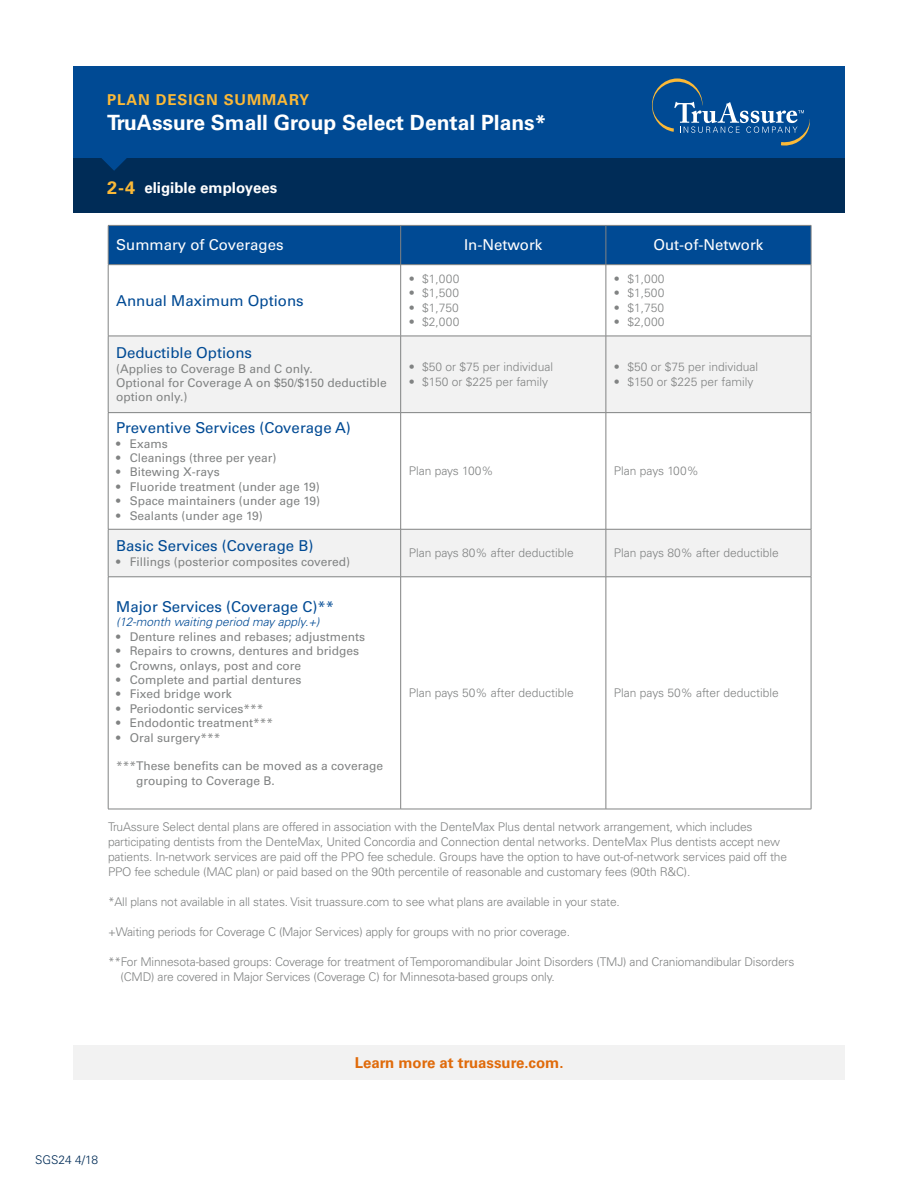
<style>
.page{position:relative;width:918px;height:1188px;background:#fff}
.page>*{position:absolute;margin:0;border:0;box-sizing:border-box;transform-origin:0 0}
.t1{font:700 21px "Univers LT Std";color:#fff}
.t2{font:15px "Univers LT Std";color:#004a94}
.t3{font:15px "Univers LT Std";color:#fff}
.t4{font:700 15px "Univers LT Std";color:#e06b0b}
.t5{font:700 15px "Univers LT Std";color:#fff}
.t6{font:700 15px "Univers LT Std";letter-spacing:.06em;color:#fbb937}
.t7{font:300 12px/15px "Univers LT Std";letter-spacing:-.015em;color:#818383}
.t8{font:12px/14.4px "Univers LT Std";color:#818383}
.t9{font:italic 300 12px "Univers LT Std";color:#004a94}
.t10{font:300 12px "Univers LT Std";color:#002c57}
.s1{font-size:18px;color:#fbb937}
</style>
<div class="page">
<div style="left:109px;top:226px;width:702px;height:38px;background:#004a94"></div>
<svg style="left:109px;top:337px;width:702px;height:240px;fill:#f2f2f2"></svg>
<hr style="left:108px;top:225px;width:293px;height:1px;background:#818383">
<hr style="left:108px;top:226px;width:1px;height:38px;background:#818383">
<hr style="left:401px;top:225px;width:205px;height:1px;background:#818383">
<hr style="left:400px;top:226px;width:1px;height:38px;background:#818383">
<hr style="left:606px;top:225px;width:205px;height:1px;background:#818383">
<hr style="left:606px;top:226px;width:1px;height:38px;background:#818383">
<hr style="left:811px;top:226px;width:1px;height:38px;background:#818383">
<hr style="left:108px;top:264px;width:293px;height:1px;background:#818383">
<hr style="left:108px;top:265px;width:1px;height:71px;background:#818383">
<hr style="left:401px;top:264px;width:205px;height:1px;background:#818383">
<hr style="left:400px;top:265px;width:1px;height:71px;background:#818383">
<hr style="left:606px;top:264px;width:205px;height:1px;background:#818383">
<hr style="left:606px;top:265px;width:1px;height:71px;background:#818383">
<hr style="left:811px;top:265px;width:1px;height:71px;background:#818383">
<hr style="left:108px;top:336px;width:293px;height:1px;background:#818383">
<hr style="left:108px;top:336px;width:1px;height:76px;background:#818383">
<hr style="left:401px;top:336px;width:205px;height:1px;background:#818383">
<hr style="left:400px;top:336px;width:1px;height:76px;background:#818383">
<hr style="left:606px;top:336px;width:205px;height:1px;background:#818383">
<hr style="left:606px;top:336px;width:1px;height:76px;background:#818383">
<hr style="left:811px;top:336px;width:1px;height:76px;background:#818383">
<hr style="left:108px;top:412px;width:293px;height:1px;background:#818383">
<hr style="left:108px;top:413px;width:1px;height:116px;background:#818383">
<hr style="left:401px;top:412px;width:205px;height:1px;background:#818383">
<hr style="left:400px;top:413px;width:1px;height:116px;background:#818383">
<hr style="left:606px;top:412px;width:205px;height:1px;background:#818383">
<hr style="left:606px;top:413px;width:1px;height:116px;background:#818383">
<hr style="left:811px;top:413px;width:1px;height:116px;background:#818383">
<hr style="left:108px;top:529px;width:293px;height:1px;background:#818383">
<hr style="left:108px;top:529px;width:1px;height:48px;background:#818383">
<hr style="left:401px;top:529px;width:205px;height:1px;background:#818383">
<hr style="left:400px;top:529px;width:1px;height:48px;background:#818383">
<hr style="left:606px;top:529px;width:205px;height:1px;background:#818383">
<hr style="left:606px;top:529px;width:1px;height:48px;background:#818383">
<hr style="left:811px;top:529px;width:1px;height:48px;background:#818383">
<hr style="left:108px;top:577px;width:293px;height:1px;background:#818383">
<hr style="left:108px;top:577px;width:1px;height:232px;background:#818383">
<hr style="left:401px;top:577px;width:205px;height:1px;background:#818383">
<hr style="left:400px;top:577px;width:1px;height:232px;background:#818383">
<hr style="left:606px;top:577px;width:205px;height:1px;background:#818383">
<hr style="left:606px;top:577px;width:1px;height:232px;background:#818383">
<hr style="left:811px;top:577px;width:1px;height:232px;background:#818383">
<hr style="left:108px;top:809px;width:293px;height:1px;background:#818383">
<hr style="left:401px;top:809px;width:205px;height:1px;background:#818383">
<hr style="left:606px;top:809px;width:205px;height:1px;background:#818383">
<div style="left:73px;top:158px;width:772px;height:55px;background:#002c57"></div>
<div style="left:73px;top:66px;width:772px;height:92px;background:#004a94"></div>
<svg style="left:102px;top:158px;width:25px;height:13px"></svg>
<svg style="left:652px;top:78px;width:158px;height:68px"></svg>
<div style="left:73px;top:1045px;width:772px;height:35px;background:#f2f2f2"></div>
<p class="t6" style="left:107px;top:91px;width:204px">PLAN DESIGN SUMMARY</p>
<h1 class="t1" style="left:107px;top:111px;width:441px">TruAssure Small Group Select Dental Plans*</h1>
<p class="t5" style="left:107px;top:179px;width:172px"><span class="s1">2-4</span> eligible employees</p>
<p class="t3" style="left:116px;top:236px;width:169px">Summary of Coverages</p>
<p class="t3" style="left:464px;top:236px;width:80px">In-Network</p>
<p class="t3" style="left:653px;top:236px;width:111px">Out-of-Network</p>
<p class="t2" style="left:116px;top:292px;width:189px">Annual Maximum Options</p>
<p class="t7" style="left:409px;top:271px;width:52px">• $1,000</p>
<p class="t7" style="left:409px;top:286px;width:52px">• $1,500</p>
<p class="t7" style="left:409px;top:300px;width:52px">• $1,750</p>
<p class="t7" style="left:409px;top:315px;width:52px">• $2,000</p>
<p class="t2" style="left:116px;top:344px;width:137px">Deductible Options</p>
<p class="t8" style="left:116px;top:361px;width:272px">(Applies to Coverage B and C only.<br>Optional for Coverage A on $50/$150 deductible option only.)</p>
<p class="t7" style="left:409px;top:360px;width:146px">• $50 or $75 per individual</p>
<p class="t7" style="left:409px;top:374px;width:141px">• $150 or $225 per family</p>
<p class="t7" style="left:614px;top:271px;width:52px">• $1,000</p>
<p class="t7" style="left:614px;top:286px;width:52px">• $1,500</p>
<p class="t7" style="left:614px;top:300px;width:52px">• $1,750</p>
<p class="t7" style="left:614px;top:315px;width:52px">• $2,000</p>
<p class="t7" style="left:614px;top:360px;width:146px">• $50 or $75 per individual</p>
<p class="t7" style="left:614px;top:374px;width:141px">• $150 or $225 per family</p>
<p class="t2" style="left:116px;top:419px;width:236px">Preventive Services (Coverage A)</p>
<p class="t8" style="left:116px;top:436px;width:53px">• Exams</p>
<p class="t8" style="left:116px;top:451px;width:162px">• Cleanings (three per year)</p>
<p class="t8" style="left:116px;top:465px;width:105px">• Bitewing X-rays</p>
<p class="t8" style="left:116px;top:479px;width:205px">• Fluoride treatment (under age 19)</p>
<p class="t8" style="left:116px;top:494px;width:205px">• Space maintainers (under age 19)</p>
<p class="t8" style="left:116px;top:508px;width:148px">• Sealants (under age 19)</p>
<p class="t2" style="left:116px;top:537px;width:199px">Basic Services (Coverage B)</p>
<p class="t8" style="left:116px;top:554px;width:236px">• Fillings (posterior composites covered)</p>
<p class="t2" style="left:116px;top:598px;width:219px">Major Services (Coverage C)**</p>
<p class="t9" style="left:116px;top:615px;width:205px">(12-month waiting period may apply.+)</p>
<p class="t8" style="left:116px;top:629px;width:250px">• Denture relines and rebases; adjustments</p>
<p class="t8" style="left:116px;top:644px;width:244px">• Repairs to crowns, dentures and bridges</p>
<p class="t8" style="left:116px;top:658px;width:186px">• Crowns, onlays, post and core</p>
<p class="t8" style="left:116px;top:673px;width:187px">• Complete and partial dentures</p>
<p class="t8" style="left:116px;top:687px;width:117px">• Fixed bridge work</p>
<p class="t8" style="left:116px;top:701px;width:149px">• Periodontic services***</p>
<p class="t8" style="left:116px;top:716px;width:158px">• Endodontic treatment***</p>
<p class="t8" style="left:116px;top:730px;width:106px">• Oral surgery***</p>
<p class="t8" style="left:136px;top:759px;width:248px;text-indent:-20px">***These benefits can be moved as a coverage grouping to Coverage B.</p>
<p class="t7" style="left:409px;top:464px;width:86px">Plan pays 100%</p>
<p class="t7" style="left:614px;top:464px;width:86px">Plan pays 100%</p>
<p class="t7" style="left:409px;top:546px;width:166px">Plan pays 80% after deductible</p>
<p class="t7" style="left:614px;top:546px;width:166px">Plan pays 80% after deductible</p>
<p class="t7" style="left:409px;top:685px;width:166px">Plan pays 50% after deductible</p>
<p class="t7" style="left:614px;top:685px;width:166px">Plan pays 50% after deductible</p>
<p class="t7" style="left:108px;top:820px;width:681px">TruAssure Select dental plans are offered in association with the DenteMax Plus dental network arrangement, which includes participating dentists from the DenteMax, United Concordia and Connection dental networks. DenteMax Plus dentists accept new patients. In-network services are paid off the PPO fee schedule. Groups have the option to have out-of-network services paid off the PPO fee schedule (MAC plan) or paid based on the 90th percentile of reasonable and customary fees (90th R&amp;C).</p>
<p class="t7" style="left:108px;top:895px;width:513px">*All plans not available in all states. Visit truassure.com to see what plans are available in your state.</p>
<p class="t7" style="left:108px;top:925px;width:464px">+Waiting periods for Coverage C (Major Services) apply for groups with no prior coverage.</p>
<p class="t7" style="left:121px;top:955px;width:675px;text-indent:-13px">**For Minnesota-based groups: Coverage for treatment of Temporomandibular Joint Disorders (TMJ) and Craniomandibular Disorders (CMD) are covered in Major Services (Coverage C) for Minnesota-based groups only.</p>
<p class="t4" style="left:355px;top:1054px;width:210px">Learn more at truassure.com.</p>
<p class="t10" style="left:35px;top:1153px;width:64px">SGS24 4/18</p>
</div>
